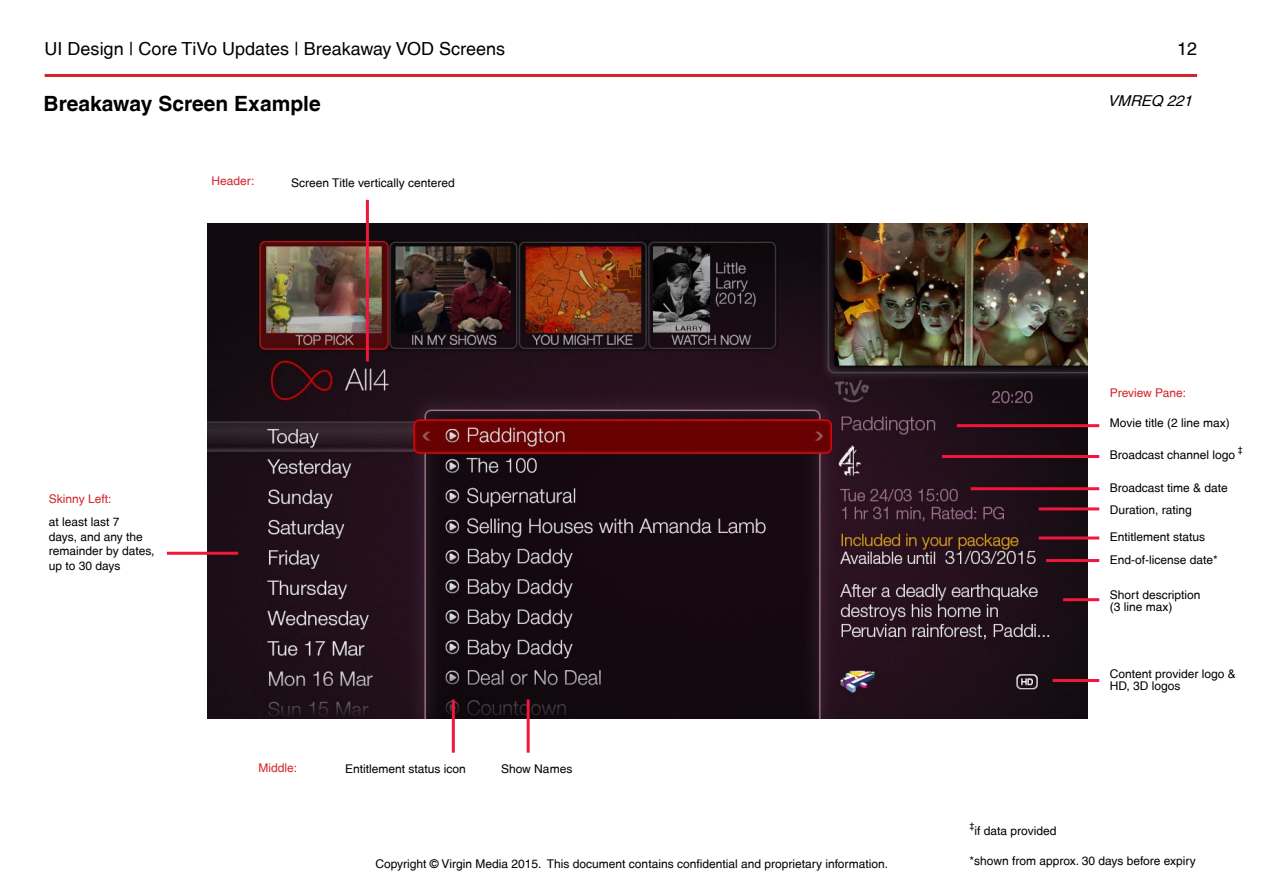
<style>
.page{position:relative;width:1263px;height:893px;background:#fff}
.page>*{position:absolute;margin:0;border:0;box-sizing:border-box;transform-origin:0 0}
.t1{font:700 21px "Ryans Helvetica";color:#000}
.t2{font:500 18px "Ryans Helvetica";color:#000}
.t3{font:italic 500 15px "Ryans Helvetica";color:#000}
.t4{font:500 12px/14.4px "Ryans Helvetica";color:#000}
.t5{font:500 12px "Ryans Helvetica";color:#d2232a}
.t6{font:500 9px "Ryans Helvetica";color:#000}
</style>
<div class="page">
<hr style="left:45px;top:74px;width:1152px;height:3px;background:#d2232a">
<img style="left:207px;top:223px;width:880px;height:495px">
<hr style="left:167px;top:552px;width:71px;height:3px;background:#ef173b">
<hr style="left:366px;top:200px;width:3px;height:161px;background:#ef173b">
<hr style="left:527px;top:699px;width:3px;height:54px;background:#ef173b">
<hr style="left:452px;top:699px;width:3px;height:54px;background:#ef173b">
<hr style="left:957px;top:424px;width:142px;height:3px;background:#ef173b">
<hr style="left:942px;top:455px;width:157px;height:3px;background:#ef173b">
<hr style="left:971px;top:487px;width:128px;height:3px;background:#ef173b">
<hr style="left:1039px;top:507px;width:60px;height:3px;background:#ef173b">
<hr style="left:1039px;top:536px;width:60px;height:3px;background:#ef173b">
<hr style="left:1046px;top:559px;width:53px;height:3px;background:#ef173b">
<hr style="left:1063px;top:598px;width:36px;height:3px;background:#ef173b">
<hr style="left:1052px;top:679px;width:47px;height:3px;background:#ef173b">
<h2 class="t2" style="left:45px;top:39px;width:462px">UI Design | Core TiVo Updates | Breakaway VOD Screens</h2>
<h2 class="t2" style="left:1177px;top:39px;width:22px">12</h2>
<h1 class="t1" style="left:44px;top:91px;width:279px">Breakaway Screen Example</h1>
<p class="t3" style="left:1107px;top:92px;width:90px">VMREQ 221</p>
<p class="t5" style="left:212px;top:174px;width:45px">Header:</p>
<p class="t4" style="left:291px;top:176px;width:165px">Screen Title vertically centered</p>
<p class="t5" style="left:49px;top:492px;width:64px">Skinny Left:</p>
<p class="t4" style="left:49px;top:515px;width:107px">at least last 7<br>days, and any the remainder by dates, up to 30 days</p>
<p class="t5" style="left:258px;top:761px;width:40px">Middle:</p>
<p class="t4" style="left:345px;top:761px;width:122px">Entitlement status icon</p>
<p class="t4" style="left:501px;top:761px;width:73px">Show Names</p>
<p class="t4" style="left:375px;top:856px;width:514px">Copyright © Virgin Media 2015. This document contains confidential and proprietary information.</p>
<p class="t5" style="left:1110px;top:385px;width:78px">Preview Pane:</p>
<p class="t4" style="left:1110px;top:416px;width:121px">Movie title (2 line max)</p>
<p class="t4" style="left:1110px;top:447px;width:127px">Broadcast channel logo</p>
<p class="t6" style="left:1238px;top:444px;width:7px">‡</p>
<p class="t4" style="left:1110px;top:476px;width:120px;line-height:22.4px">Broadcast time &amp; date<br>Duration, rating</p>
<p class="t4" style="left:1110px;top:530px;width:97px">Entitlement status</p>
<p class="t4" style="left:1110px;top:552px;width:110px">End-of-license date*</p>
<p class="t4" style="left:1110px;top:589px;width:92px;line-height:12px">Short description (3 line max)</p>
<p class="t6" style="left:969px;top:821px;width:7px">‡</p>
<p class="t4" style="left:974px;top:824px;width:83px">if data provided</p>
<p class="t4" style="left:1110px;top:668px;width:127px;line-height:12px">Content provider logo &amp;<br>HD, 3D logos</p>
<p class="t4" style="left:969px;top:853px;width:228px">*shown from approx. 30 days before expiry</p>
</div>
